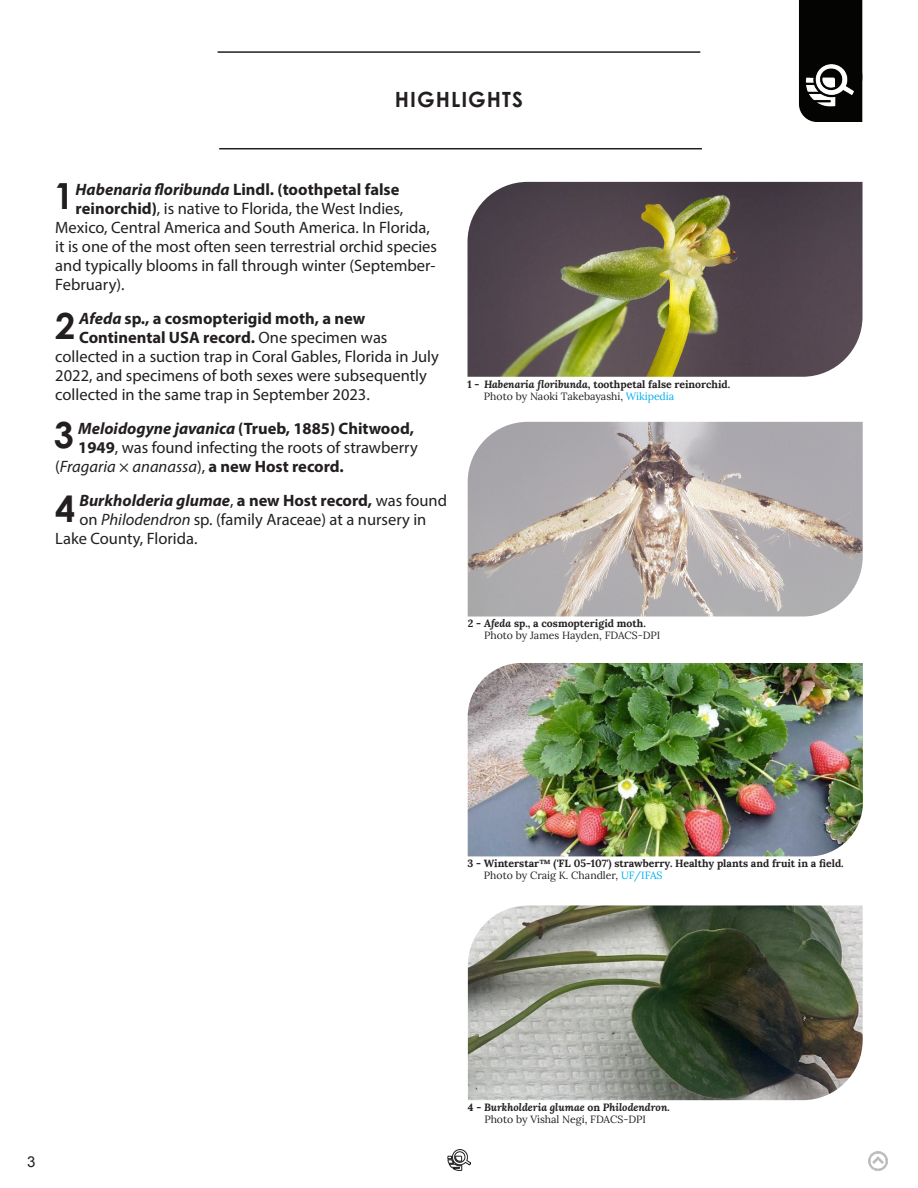
<style>
.page{position:relative;width:918px;height:1188px;background:#fff}
.page>*{position:absolute;margin:0;border:0;box-sizing:border-box;transform-origin:0 0}
.t1{font:700 36px "Century Gothic Pro";color:#231f20}
.t2{font:700 21px "Century Gothic Pro";letter-spacing:.05em;color:#231f20}
.t3{font:16.5px "Myriad Pro";color:#231f20}
.t4{font:700 16.5px "Myriad Pro";color:#231f20}
.t5{font:italic 700 16.5px "Myriad Pro";color:#231f20}
.t6{font:italic 16.5px "Myriad Pro";color:#231f20}
.t7{font:15px "Arial";color:#231f20}
.t8{font:700 10.5px "Lora";color:#231f20}
.t9{font:10.5px "Lora";color:#231f20}
.t10{font:italic 700 10.5px "Lora";color:#231f20}
.s1{font-style:italic}
.s2{font-weight:700}
.s3{font-weight:400}
.s4{font-style:normal}
.s5{font-weight:700;font-style:normal}
.s6{font-weight:400;font-style:normal}
.s7{color:#00aeef}
</style>
<div class="page">
<img style="left:468px;top:182px;width:395px;height:195px">
<div style="left:799px;top:0;width:63px;height:122px;background:#040503"></div>
<div style="left:799px;top:45px;width:63px;height:64px;background:#040503;border-radius:50%"></div>
<img style="left:806px;top:64px;width:48px;height:42px">
<hr style="left:218px;top:51px;width:482px;height:2px;background:#231f20">
<hr style="left:219px;top:148px;width:483px;height:1px;background:#231f20">
<img style="left:447px;top:1149px;width:24px;height:21px">
<img style="left:868px;top:1151px;width:20px;height:20px">
<img style="left:468px;top:422px;width:395px;height:195px">
<img style="left:468px;top:905px;width:395px;height:195px">
<img style="left:468px;top:663px;width:395px;height:193px">
<p class="t2" style="left:395px;top:86px;width:130px">HIGHLIGHTS</p>
<p class="t4" style="left:76px;top:179px;width:325px"><span class="s1">Habenaria floribunda</span> Lindl. (toothpetal false</p>
<p class="t3" style="left:76px;top:199px;width:329px"><span class="s2">reinorchid)</span>, is native to Florida, the West Indies,</p>
<p class="t3" style="left:55px;top:218px;width:376px">Mexico, Central America and South America. In Florida,</p>
<p class="t3" style="left:55px;top:237px;width:383px">it is one of the most often seen terrestrial orchid species</p>
<p class="t3" style="left:55px;top:256px;width:382px">and typically blooms in fall through winter (September-</p>
<p class="t3" style="left:55px;top:275px;width:71px">February).</p>
<p class="t4" style="left:79px;top:308px;width:287px"><span class="s1">Afeda</span> sp., a cosmopterigid moth, a new</p>
<p class="t4" style="left:79px;top:327px;width:310px">Continental USA record. <span class="s3">One specimen was</span></p>
<p class="t3" style="left:55px;top:346px;width:385px">collected in a suction trap in Coral Gables, Florida in July</p>
<p class="t3" style="left:55px;top:365px;width:373px">2022, and specimens of both sexes were subsequently</p>
<p class="t3" style="left:55px;top:384px;width:316px">collected in the same trap in September 2023.</p>
<p class="t4" style="left:78px;top:418px;width:337px"><span class="s1">Meloidogyne javanica</span> (Trueb, 1885) Chitwood,</p>
<p class="t3" style="left:78px;top:437px;width:341px"><span class="s2">1949</span>, was found infecting the roots of strawberry</p>
<p class="t6" style="left:55px;top:456px;width:290px"><span class="s4">(</span>Fragaria <span class="s4">×</span> ananassa<span class="s4">),</span> <span class="s5">a new Host record.</span></p>
<p class="t5" style="left:79px;top:490px;width:369px">Burkholderia glumae<span class="s6">,</span> <span class="s4">a new Host record,</span> <span class="s6">was found</span></p>
<p class="t3" style="left:79px;top:509px;width:349px">on <span class="s1">Philodendron</span> sp. (family Araceae) at a nursery in</p>
<p class="t3" style="left:55px;top:528px;width:144px">Lake County, Florida.</p>
<p class="t1" style="left:54px;top:174px;width:22px">1</p>
<p class="t1" style="left:55px;top:303px;width:22px">2</p>
<p class="t1" style="left:54px;top:413px;width:22px">3</p>
<p class="t1" style="left:55px;top:486px;width:22px">4</p>
<p class="t8" style="left:468px;top:375px;width:264px">1 - <span class="s1">Habenaria floribunda</span>, toothpetal false reinorchid.</p>
<p class="t9" style="left:484px;top:388px;width:192px">Photo by Naoki Takebayashi, <span class="s7">Wikipedia</span></p>
<p class="t8" style="left:468px;top:615px;width:180px">2 - <span class="s1">Afeda</span> sp., a cosmopterigid moth.</p>
<p class="t9" style="left:484px;top:628px;width:178px">Photo by James Hayden, FDACS-DPI</p>
<p class="t8" style="left:468px;top:854px;width:378px">3 - Winterstar™ ('FL 05-107') strawberry. Healthy plants and fruit in a field.</p>
<p class="t9" style="left:484px;top:867px;width:180px">Photo by Craig K. Chandler, <span class="s7">UF/IFAS</span></p>
<p class="t7" style="left:27px;top:1152px;width:10px">3</p>
<p class="t10" style="left:468px;top:1100px;width:204px"><span class="s4">4 -</span> Burkholderia glumae <span class="s4">on</span> Philodendron.</p>
<p class="t9" style="left:484px;top:1111px;width:163px">Photo by Vishal Negi, FDACS-DPI</p>
</div>
